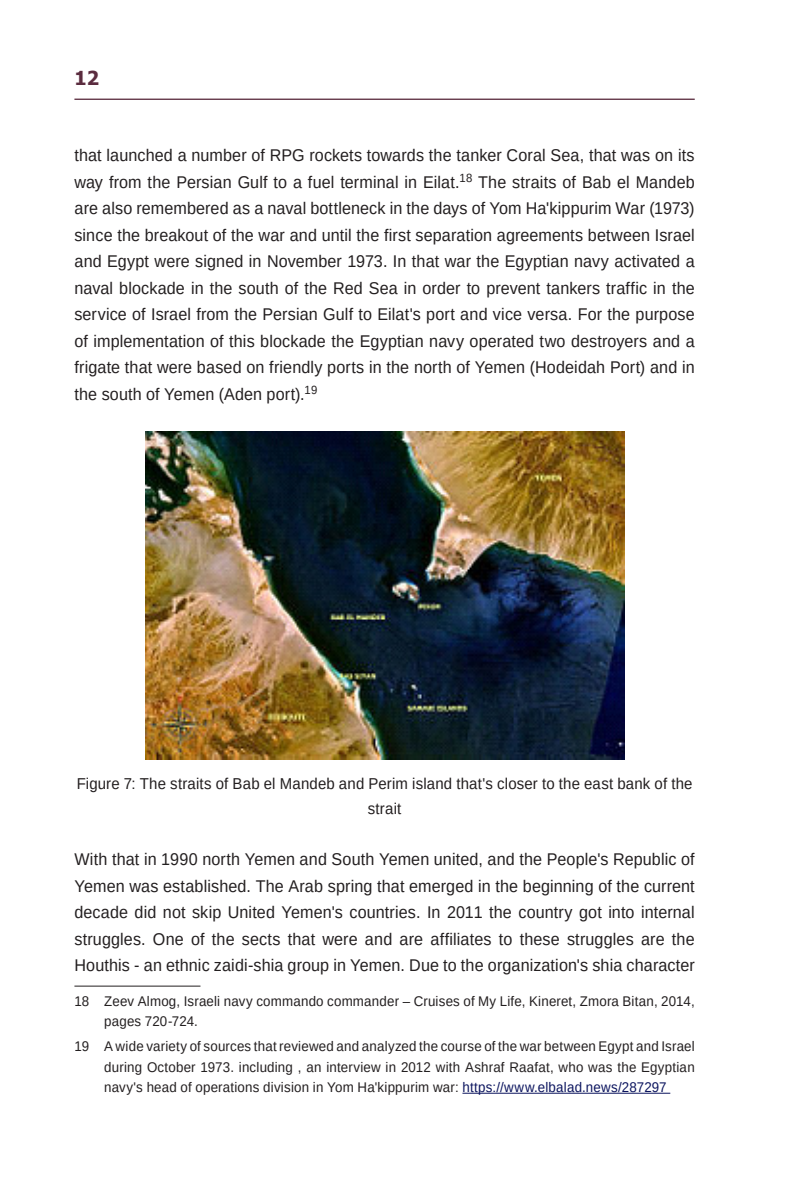
<style>
.page{position:relative;width:794px;height:1191px;background:#fff}
.page>*{position:absolute;margin:0;border:0;box-sizing:border-box;transform-origin:0 0}
.t1{font:700 19.25px "Tahoma";color:#5b2c3f}
.t2{font:16.97px/26.4px "Arimo";letter-spacing:.005em;color:#231f20;text-align:justify;scale:.95 1}
.איור{font:15.75px/24.7px "Arimo";letter-spacing:.01em;color:#231f20;text-align:center;scale:.95 1}
.הערת_שוליים{font:14px/20.1px "Arimo";letter-spacing:.015em;color:#231f20;scale:.95 1}
.s1{color:#0b145e}
</style>
<div class="page">
<hr style="left:74px;top:99px;width:620px;height:1px;background:#5b2c3f">
<img style="left:145px;top:432px;width:479px;height:327px">
<hr style="left:74px;top:985px;width:126px;height:1px;background:#231f20">
<hr style="left:462px;top:1093px;width:208px;height:1px;background:#0b145e">
<p class="t1" style="left:74px;top:65px;width:26px">12</p>
<p class="t2" style="left:74px;top:142px;width:654px">that launched a number of RPG rockets towards the tanker Coral Sea, that was on its way from the Persian Gulf to a fuel terminal in Eilat.<sup>18</sup> The straits of Bab el Mandeb are also remembered as a naval bottleneck in the days of Yom Ha'kippurim War (1973) since the breakout of the war and until the first separation agreements between Israel and Egypt were signed in November 1973. In that war the Egyptian navy activated a naval blockade in the south of the Red Sea in order to prevent tankers traffic in the service of Israel from the Persian Gulf to Eilat's port and vice versa. For the purpose of implementation of this blockade the Egyptian navy operated two destroyers and a frigate that were based on friendly ports in the north of Yemen (Hodeidah Port) and in the south of Yemen (Aden port).<sup>19</sup></p>
<p class="איור" style="left:77px;top:771px;width:650px">Figure 7: The straits of Bab el Mandeb and Perim island that's closer to the east bank of the strait</p>
<p class="t2" style="left:74px;top:846px;width:654px">With that in 1990 north Yemen and South Yemen united, and the People's Republic of Yemen was established. The Arab spring that emerged in the beginning of the current decade did not skip United Yemen's countries. In 2011 the country got into internal struggles. One of the sects that were and are affiliates to these struggles are the Houthis - an ethnic zaidi-shia group in Yemen. Due to the organization's shia character</p>
<p class="הערת_שוליים" style="left:104px;top:991px;width:623px;text-indent:-30px">18 Zeev Almog, Israeli navy commando commander – Cruises of My Life, Kineret, Zmora Bitan, 2014, pages 720-724.</p>
<p class="הערת_שוליים" style="left:104px;top:1036px;width:623px;text-align:justify;text-indent:-30px">19 A wide variety of sources that reviewed and analyzed the course of the war between Egypt and Israel during October 1973. including , an interview in 2012 with Ashraf Raafat, who was the Egyptian navy's head of operations division in Yom Ha'kippurim war: <span class="s1">https://www.elbalad.news/287297</span></p>
</div>
